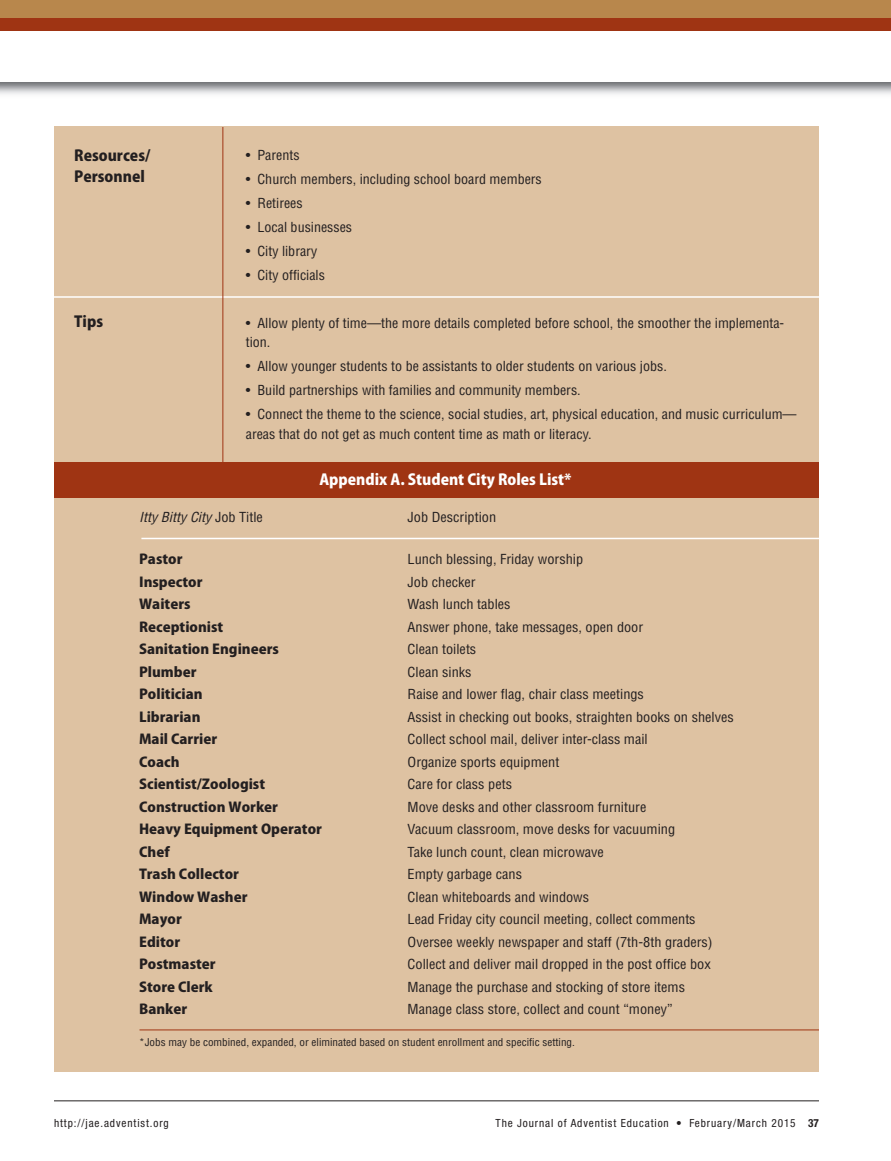
<style>
.page{position:relative;width:891px;height:1161px;background:#fff}
.page>*{position:absolute;margin:0;border:0;box-sizing:border-box;transform-origin:0 0}
.t1{font:800 15px "Koz Go Pro";color:#fff}
.t2{font:800 15px/21px "Koz Go Pro";color:#231f20}
.t3{font:condensed 13.5px "Helvetica";color:#231f20;scale:1.06 1}
.t4{font:condensed 13.5px/19.5px "Helvetica";color:#231f20;scale:1.04 1}
.t5{font:800 13.5px "Koz Go Pro";color:#231f20;scale:1.06 1}
.t6{font:italic condensed 13.5px "Helvetica";color:#231f20;scale:1.06 1}
.t7{font:condensed 11.25px "Helvetica Neue";letter-spacing:.08em;color:#231f20}
.t8{font:condensed 10.5px "Helvetica";color:#231f20;scale:1.06 1}
.s1{font-style:normal}
.s2{font-weight:700}
</style>
<div class="page">
<div style="left:54px;top:126px;width:765px;height:945px;background:#dec2a2"></div>
<hr style="left:54px;top:1101px;width:765px;height:1px;background:#231f20">
<div style="left:0;top:0;width:891px;height:32px;background:#b8874c"></div>
<div style="left:0;top:30px;width:891px;height:52px;background:#fff"></div>
<div style="left:0;top:18px;width:891px;height:12px;background:#9f3413"></div>
<hr style="left:54px;top:296px;width:767px;height:2px;background:#fff">
<hr style="left:223px;top:127px;width:1px;height:347px;background:#9f3413">
<div style="left:54px;top:462px;width:765px;height:35px;background:#9f3413"></div>
<hr style="left:141px;top:538px;width:680px;height:1px;background:#fff">
<hr style="left:139px;top:1030px;width:680px;height:1px;background:#9f3413">
<p class="t2" style="left:74px;top:146px;width:78px">Resources/<br>Personnel</p>
<p class="t2" style="left:74px;top:312px;width:30px">Tips</p>
<p class="t4" style="left:246px;top:146px;width:53px">• Parents</p>
<p class="t4" style="left:246px;top:170px;width:286px">• Church members, including school board members</p>
<p class="t4" style="left:246px;top:194px;width:56px">• Retirees</p>
<p class="t4" style="left:246px;top:218px;width:104px">• Local businesses</p>
<p class="t4" style="left:246px;top:242px;width:70px">• City library</p>
<p class="t4" style="left:246px;top:266px;width:78px">• City officials</p>
<p class="t4" style="left:246px;top:314px;width:519px">• Allow plenty of time—the more details completed before school, the smoother the implementa&shy;tion.</p>
<p class="t4" style="left:246px;top:358px;width:406px">• Allow younger students to be assistants to older students on various jobs.</p>
<p class="t4" style="left:246px;top:382px;width:324px">• Build partnerships with families and community members.</p>
<p class="t4" style="left:246px;top:406px;width:531px">• Connect the theme to the science, social studies, art, physical education, and music curriculum— areas that do not get as much content time as math or literacy.</p>
<p class="t1" style="left:319px;top:469px;width:254px">Appendix A. Student City Roles List*</p>
<p class="t6" style="left:139px;top:512px;width:118px">Itty Bitty City <span class="s1">Job Title</span></p>
<p class="t3" style="left:408px;top:512px;width:85px">Job Description</p>
<p class="t5" style="left:139px;top:550px;width:42px">Pastor</p>
<p class="t3" style="left:408px;top:554px;width:167px">Lunch blessing, Friday worship</p>
<p class="t5" style="left:139px;top:573px;width:61px">Inspector</p>
<p class="t3" style="left:408px;top:576px;width:66px">Job checker</p>
<p class="t5" style="left:139px;top:595px;width:50px">Waiters</p>
<p class="t3" style="left:408px;top:599px;width:99px">Wash lunch tables</p>
<p class="t5" style="left:139px;top:618px;width:81px">Receptionist</p>
<p class="t3" style="left:408px;top:621px;width:224px">Answer phone, take messages, open door</p>
<p class="t5" style="left:139px;top:640px;width:133px">Sanitation Engineers</p>
<p class="t3" style="left:408px;top:644px;width:66px">Clean toilets</p>
<p class="t5" style="left:139px;top:663px;width:56px">Plumber</p>
<p class="t3" style="left:408px;top:666px;width:62px">Clean sinks</p>
<p class="t5" style="left:139px;top:685px;width:61px">Politician</p>
<p class="t3" style="left:408px;top:689px;width:225px">Raise and lower flag, chair class meetings</p>
<p class="t5" style="left:139px;top:708px;width:59px">Librarian</p>
<p class="t3" style="left:408px;top:711px;width:309px">Assist in checking out books, straighten books on shelves</p>
<p class="t5" style="left:139px;top:730px;width:75px">Mail Carrier</p>
<p class="t3" style="left:408px;top:734px;width:228px">Collect school mail, deliver inter-class mail</p>
<p class="t5" style="left:139px;top:753px;width:40px">Coach</p>
<p class="t3" style="left:408px;top:756px;width:145px">Organize sports equipment</p>
<p class="t5" style="left:139px;top:775px;width:120px">Scientist/Zoologist</p>
<p class="t3" style="left:408px;top:779px;width:100px">Care for class pets</p>
<p class="t5" style="left:139px;top:798px;width:132px">Construction Worker</p>
<p class="t3" style="left:408px;top:801px;width:227px">Move desks and other classroom furniture</p>
<p class="t5" style="left:139px;top:820px;width:174px">Heavy Equipment Operator</p>
<p class="t3" style="left:408px;top:824px;width:254px">Vacuum classroom, move desks for vacuuming</p>
<p class="t5" style="left:139px;top:843px;width:30px">Chef</p>
<p class="t3" style="left:408px;top:846px;width:187px">Take lunch count, clean microwave</p>
<p class="t5" style="left:139px;top:865px;width:96px">Trash Collector</p>
<p class="t3" style="left:408px;top:869px;width:109px">Empty garbage cans</p>
<p class="t5" style="left:139px;top:888px;width:104px">Window Washer</p>
<p class="t3" style="left:408px;top:891px;width:173px">Clean whiteboards and windows</p>
<p class="t5" style="left:139px;top:910px;width:42px">Mayor</p>
<p class="t3" style="left:408px;top:914px;width:273px">Lead Friday city council meeting, collect comments</p>
<p class="t5" style="left:139px;top:933px;width:40px">Editor</p>
<p class="t3" style="left:408px;top:936px;width:289px">Oversee weekly newspaper and staff (7th-8th graders)</p>
<p class="t5" style="left:139px;top:955px;width:74px">Postmaster</p>
<p class="t3" style="left:408px;top:959px;width:288px">Collect and deliver mail dropped in the post office box</p>
<p class="t5" style="left:139px;top:978px;width:71px">Store Clerk</p>
<p class="t3" style="left:408px;top:981px;width:263px">Manage the purchase and stocking of store items</p>
<p class="t5" style="left:139px;top:1000px;width:47px">Banker</p>
<p class="t3" style="left:408px;top:1004px;width:252px">Manage class store, collect and count “money”</p>
<p class="t8" style="left:139px;top:1038px;width:413px">*Jobs may be combined, expanded, or eliminated based on student enrollment and specific setting.</p>
<p class="t7" style="left:54px;top:1119px;width:116px">http://jae.adventist.org</p>
<p class="t7" style="left:496px;top:1119px;width:325px">The Journal of Adventist Education • February/March 2015 <span class="s2">37</span></p>
</div>
